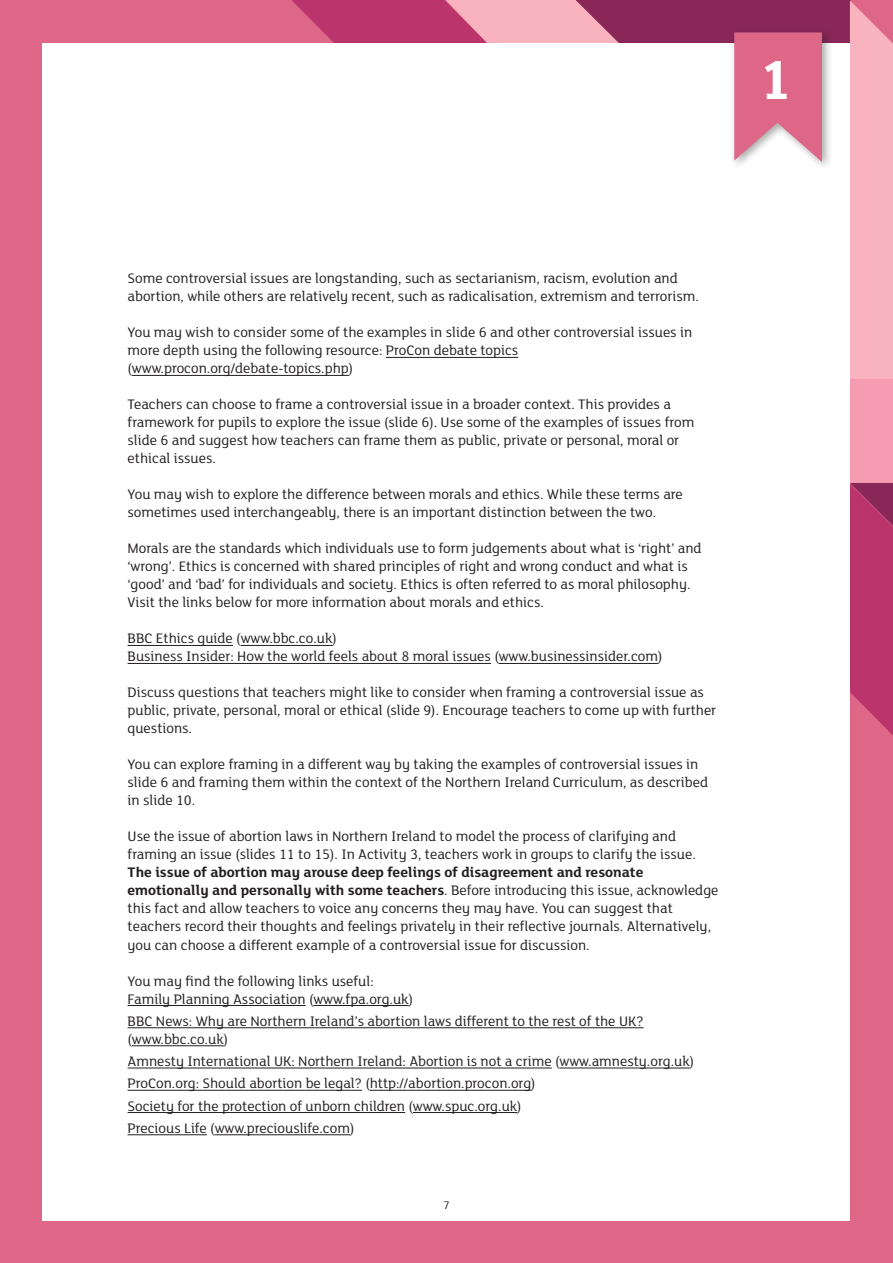
<style>
.page{position:relative;width:893px;height:1263px;background:#de6687}
.page>*{position:absolute;margin:0;border:0;box-sizing:border-box;transform-origin:0 0}
.Session_Title{font:700 60px "FS Lola";color:#fff}
.Body_Copy{font:15px/18px "FS Lola";color:#231f20}
.Slide_Titles{font:12px "FS Lola";color:#231f20}
.s1{font-weight:700}
</style>
<div class="page">
<svg style="left:291px;top:0;width:285px;height:43px;background:#d5688d"></svg>
<svg style="left:576px;top:0;width:158px;height:43px;background:#973a65"></svg>
<div style="left:43px;top:43px;width:807px;height:1177px;background:#fff"></div>
<hr style="left:386px;top:357px;width:132px;height:1px;background:#231f20">
<hr style="left:132px;top:375px;width:217px;height:1px;background:#231f20">
<hr style="left:128px;top:645px;width:105px;height:1px;background:#231f20">
<hr style="left:241px;top:645px;width:91px;height:1px;background:#231f20">
<hr style="left:128px;top:663px;width:363px;height:1px;background:#231f20">
<hr style="left:499px;top:663px;width:159px;height:1px;background:#231f20">
<hr style="left:128px;top:1005px;width:178px;height:1px;background:#231f20">
<hr style="left:313px;top:1005px;width:96px;height:1px;background:#231f20">
<hr style="left:128px;top:1027px;width:516px;height:1px;background:#231f20">
<hr style="left:132px;top:1045px;width:92px;height:1px;background:#231f20">
<hr style="left:128px;top:1068px;width:424px;height:1px;background:#231f20">
<hr style="left:560px;top:1068px;width:130px;height:1px;background:#231f20">
<hr style="left:128px;top:1090px;width:234px;height:1px;background:#231f20">
<hr style="left:370px;top:1090px;width:161px;height:1px;background:#231f20">
<hr style="left:128px;top:1112px;width:277px;height:1px;background:#231f20">
<hr style="left:413px;top:1112px;width:104px;height:1px;background:#231f20">
<hr style="left:128px;top:1134px;width:79px;height:1px;background:#231f20">
<hr style="left:215px;top:1134px;width:135px;height:1px;background:#231f20">
<div style="left:729px;top:27px;width:104px;height:145px;background:#231f20;opacity:.39"></div>
<svg style="left:734px;top:0;width:159px;height:735px"></svg>
<p class="Session_Title" style="left:759px;top:38px;width:35px">1</p>
<p class="Body_Copy" style="left:128px;top:269px;width:573px">Some controversial issues are longstanding, such as sectarianism, racism, evolution and abortion, while others are relatively recent, such as radicalisation, extremism and terrorism.</p>
<p class="Body_Copy" style="left:128px;top:323px;width:566px">You may wish to consider some of the examples in slide 6 and other controversial issues in more depth using the following resource: ProCon debate topics</p>
<p class="Body_Copy" style="left:128px;top:359px;width:227px">(www.procon.org/debate-topics.php)</p>
<p class="Body_Copy" style="left:128px;top:395px;width:568px">Teachers can choose to frame a controversial issue in a broader context. This provides a framework for pupils to explore the issue (slide 6). Use some of the examples of issues from slide 6 and suggest how teachers can frame them as public, private or personal, moral or ethical issues.</p>
<p class="Body_Copy" style="left:128px;top:485px;width:557px">You may wish to explore the difference between morals and ethics. While these terms are sometimes used interchangeably, there is an important distinction between the two.</p>
<p class="Body_Copy" style="left:128px;top:539px;width:576px">Morals are the standards which individuals use to form judgements about what is ‘right’ and ‘wrong’. Ethics is concerned with shared principles of right and wrong conduct and what is ‘good’ and ‘bad’ for individuals and society. Ethics is often referred to as moral philosophy.</p>
<p class="Body_Copy" style="left:128px;top:593px;width:418px">Visit the links below for more information about morals and ethics.</p>
<p class="Body_Copy" style="left:128px;top:629px;width:211px">BBC Ethics guide (www.bbc.co.uk)</p>
<p class="Body_Copy" style="left:128px;top:647px;width:536px">Business Insider: How the world feels about 8 moral issues (www.businessinsider.com)</p>
<p class="Body_Copy" style="left:128px;top:683px;width:590px">Discuss questions that teachers might like to consider when framing a controversial issue as public, private, personal, moral or ethical (slide 9). Encourage teachers to come up with further questions.</p>
<p class="Body_Copy" style="left:128px;top:755px;width:582px">You can explore framing in a different way by taking the examples of controversial issues in slide 6 and framing them within the context of the Northern Ireland Curriculum, as described in slide 10.</p>
<p class="Body_Copy" style="left:128px;top:827px;width:570px">Use the issue of abortion laws in Northern Ireland to model the process of clarifying and framing an issue (slides 11 to 15). In Activity 3, teachers work in groups to clarify the issue.</p>
<p class="Body_Copy" style="left:128px;top:863px;width:592px"><span class="s1">The issue of abortion may arouse deep feelings of disagreement and resonate emotionally and personally with some teachers</span>. Before introducing this issue, acknowledge this fact and allow teachers to voice any concerns they may have. You can suggest that teachers record their thoughts and feelings privately in their reflective journals. Alternatively, you can choose a different example of a controversial issue for discussion.</p>
<p class="Body_Copy" style="left:128px;top:971px;width:248px">You may find the following links useful:</p>
<p class="Body_Copy" style="left:128px;top:989px;width:287px">Family Planning Association (www.fpa.org.uk)</p>
<p class="Body_Copy" style="left:128px;top:1011px;width:518px">BBC News: Why are Northern Ireland’s abortion laws different to the rest of the UK?</p>
<p class="Body_Copy" style="left:128px;top:1029px;width:102px">(www.bbc.co.uk)</p>
<p class="Body_Copy" style="left:128px;top:1051px;width:568px">Amnesty International UK: Northern Ireland: Abortion is not a crime (www.amnesty.org.uk)</p>
<p class="Body_Copy" style="left:128px;top:1074px;width:410px">ProCon.org: Should abortion be legal? (http://abortion.procon.org)</p>
<p class="Body_Copy" style="left:128px;top:1096px;width:396px">Society for the protection of unborn children (www.spuc.org.uk)</p>
<p class="Body_Copy" style="left:128px;top:1118px;width:228px">Precious Life (www.preciouslife.com)</p>
<p class="Slide_Titles" style="left:443px;top:1197px;width:8px">7</p>
</div>
